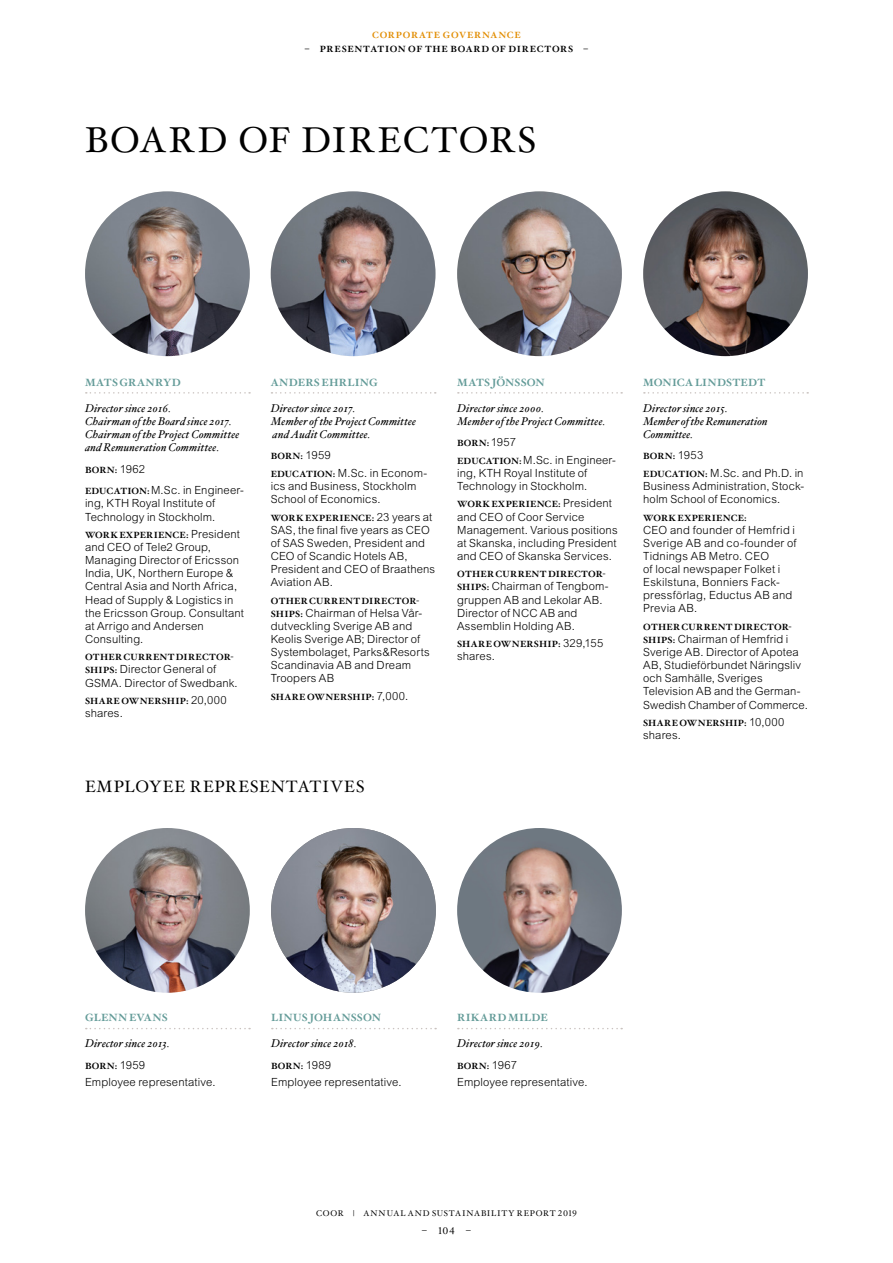
<style>
.page{position:relative;width:893px;height:1263px;background:#fff}
.page>*{position:absolute;margin:0;border:0;box-sizing:border-box;transform-origin:0 0}
.Rubrik_1{font:36px "Hoefler Txt";letter-spacing:.045em;color:#000}
.Faktaruta_rubrik{font:16.5px "Hoefler Txt";letter-spacing:.05em;color:#000}
.Styrelsebröd{font:300 11.25px/13.2px "Arial MT Std";letter-spacing:.015em;color:#000}
.Styrelsefunktion{font:italic 11.25px/13.2px "Hoefler Txt";letter-spacing:.015em;color:#000}
.Styrelsenamn{font:700 10.5px "Hoefler Txt";letter-spacing:.025em;color:#639b98}
.Styrelsenamn-2{font:700 10.5px "Hoefler Txt";letter-spacing:.045em;color:#639b98}
.Styrelsenamn-3{font:700 10.5px "Hoefler Txt";letter-spacing:.005em;color:#639b98}
.t1{font:9.75px "Hoefler Txt";color:#000}
.Styrelsebröd-2{font:700 9px "Hoefler Txt";letter-spacing:.025em;color:#000}
.Översikt_-_Avsnitt{font:700 9px "Hoefler Txt";letter-spacing:.085em;color:#000}
.Översikt_-_Avsnitt-2{font:700 9px "Hoefler Txt";letter-spacing:.08em;color:#e28e04}
.Styrelsefunktion-2{font:700 9px "Hoefler Txt";color:#000}
.t2{font:8.25px "Hoefler Txt";letter-spacing:.085em;color:#000}
.s1{font-family:"Arial MT Std";font-weight:300;font-size:11.25px}
.s2{font-family:"Hoefler Txt";font-weight:700;font-size:9px}
</style>
<div class="page">
<img style="left:457px;top:828px;width:165px;height:165px;border-radius:82px">
<svg style="left:458px;top:1028px;width:164px;height:1px"></svg>
<img style="left:271px;top:191px;width:164px;height:165px;border-radius:82px">
<svg style="left:271px;top:392px;width:165px;height:2px"></svg>
<img style="left:457px;top:191px;width:165px;height:165px;border-radius:82px">
<img style="left:643px;top:191px;width:165px;height:165px;border-radius:82px">
<img style="left:85px;top:191px;width:165px;height:165px;border-radius:82px">
<svg style="left:86px;top:392px;width:164px;height:2px"></svg>
<svg style="left:458px;top:392px;width:164px;height:2px"></svg>
<svg style="left:644px;top:392px;width:164px;height:2px"></svg>
<img style="left:85px;top:828px;width:165px;height:165px;border-radius:82px">
<svg style="left:86px;top:1028px;width:164px;height:1px"></svg>
<img style="left:271px;top:828px;width:165px;height:165px;border-radius:82px">
<svg style="left:272px;top:1028px;width:164px;height:1px"></svg>
<p class="Översikt_-_Avsnitt-2" style="left:372px;top:28px;width:150px">CORPORATE GOVERNANCE</p>
<p class="Översikt_-_Avsnitt" style="left:304px;top:42px;width:286px">– PRESENTATION OF THE BOARD OF DIRECTORS –</p>
<p class="Rubrik_1" style="left:85px;top:114px;width:453px">BOARD OF DIRECTORS</p>
<p class="Styrelsenamn-2" style="left:85px;top:374px;width:97px">MATS GRANRYD</p>
<p class="Styrelsefunktion" style="left:85px;top:401px;width:156px">Director since 2016.<br>Chairman of the Board since 2017.<br>Chairman of the Project Committee and Remuneration Committee.</p>
<p class="Styrelsefunktion-2" style="left:85px;top:463px;width:62px">BORN: <span class="s1">1962</span></p>
<p class="Styrelsebröd" style="left:85px;top:484px;width:160px"><span class="s2">EDUCATION:</span> M.Sc. in Engineer&shy;ing, KTH Royal Institute of<br>Technology in Stockholm.</p>
<p class="Styrelsebröd-2" style="left:85px;top:528px;width:156px">WORK EXPERIENCE: <span class="s1">President</span></p>
<p class="Styrelsebröd" style="left:85px;top:540px;width:160px">and CEO of Tele2 Group,<br>Managing Director of Ericsson<br>India, UK, Northern Europe &amp;<br>Central Asia and North Africa,<br>Head of Supply &amp; Logistics in the Ericsson Group. Consultant at Arrigo and Andersen<br>Consulting.</p>
<p class="Styrelsebröd-2" style="left:85px;top:650px;width:150px">OTHER CURRENT DIRECTOR-</p>
<p class="Styrelsebröd" style="left:85px;top:663px;width:154px"><span class="s2">SHIPS:</span> Director General of<br>GSMA. Director of Swedbank.</p>
<p class="Styrelsebröd-2" style="left:85px;top:694px;width:143px">SHARE OWNERSHIP: <span class="s1">20,000</span></p>
<p class="Styrelsebröd" style="left:85px;top:706px;width:39px">shares.</p>
<p class="Styrelsenamn" style="left:271px;top:374px;width:109px">ANDERS EHRLING</p>
<p class="Styrelsefunktion" style="left:271px;top:401px;width:147px">Director since 2017.<br>Member of the Project Committee and Audit Committee.</p>
<p class="Styrelsebröd-2" style="left:271px;top:450px;width:61px">BORN: <span class="s1">1959</span></p>
<p class="Styrelsebröd" style="left:271px;top:466px;width:158px"><span class="s2">EDUCATION:</span> M.Sc. in Econom&shy;ics and Business, Stockholm<br>School of Economics.</p>
<p class="Styrelsebröd-2" style="left:271px;top:511px;width:163px">WORK EXPERIENCE: <span class="s1">23 years at</span></p>
<p class="Styrelsebröd" style="left:271px;top:523px;width:166px">SAS, the final five years as CEO of SAS Sweden, President and<br>CEO of Scandic Hotels AB,<br>President and CEO of Braathens<br>Aviation AB.</p>
<p class="Styrelsebröd-2" style="left:271px;top:594px;width:150px">OTHER CURRENT DIRECTOR-</p>
<p class="Styrelsebröd" style="left:271px;top:606px;width:161px"><span class="s2">SHIPS:</span> Chairman of Helsa Vår&shy;dutveckling Sverige AB and<br>Keolis Sverige AB; Director of<br>Systembolaget, Parks&amp;Resorts<br>Scandinavia AB and Dream<br>Troopers AB</p>
<p class="Styrelsebröd-2" style="left:271px;top:690px;width:139px">SHARE OWNERSHIP: <span class="s1">7,000.</span></p>
<p class="Styrelsenamn-3" style="left:457px;top:374px;width:89px">MATS JÖNSSON</p>
<p class="Styrelsefunktion" style="left:457px;top:401px;width:150px">Director since 2000.<br>Member of the Project Committee.</p>
<p class="Styrelsebröd-2" style="left:457px;top:436px;width:60px">BORN: <span class="s1">1957</span></p>
<p class="Styrelsebröd" style="left:457px;top:453px;width:160px"><span class="s2">EDUCATION:</span> M.Sc. in Engineer&shy;ing, KTH Royal Institute of<br>Technology in Stockholm.</p>
<p class="Styrelsebröd-2" style="left:457px;top:497px;width:156px">WORK EXPERIENCE: <span class="s1">President</span></p>
<p class="Styrelsebröd" style="left:457px;top:510px;width:162px">and CEO of Coor Service<br>Management. Various positions at Skanska, including President and CEO of Skanska Services.</p>
<p class="Styrelsebröd-2" style="left:457px;top:567px;width:150px">OTHER CURRENT DIRECTOR-</p>
<p class="Styrelsebröd" style="left:457px;top:580px;width:153px"><span class="s2">SHIPS:</span> Chairman of Tengbom&shy;gruppen AB and Lekolar AB.<br>Director of NCC AB and<br>Assemblin Holding AB.</p>
<p class="Styrelsebröd-2" style="left:457px;top:637px;width:148px">SHARE OWNERSHIP: <span class="s1">329,155</span></p>
<p class="Styrelsebröd" style="left:457px;top:650px;width:39px">shares.</p>
<p class="Faktaruta_rubrik" style="left:85px;top:774px;width:281px">EMPLOYEE REPRESENTATIVES</p>
<p class="Styrelsenamn" style="left:643px;top:374px;width:124px">MONICA LINDSTEDT</p>
<p class="Styrelsefunktion" style="left:643px;top:401px;width:126px">Director since 2015.<br>Member of the Remuneration<br>Committee.</p>
<p class="Styrelsebröd-2" style="left:643px;top:450px;width:62px">BORN: <span class="s1">1953</span></p>
<p class="Styrelsebröd" style="left:643px;top:466px;width:163px;text-align:justify"><span class="s2">EDUCATION:</span> M.Sc. and Ph.D. in Business Administration, Stock&shy;holm School of Economics.</p>
<p class="Styrelsebröd-2" style="left:643px;top:511px;width:105px">WORK EXPERIENCE:</p>
<p class="Styrelsebröd" style="left:643px;top:523px;width:155px">CEO and founder of Hemfrid i<br>Sverige AB and co-founder of<br>Tidnings AB Metro. CEO<br>of local newspaper Folket i<br>Eskilstuna, Bonniers Fack&shy;pressförlag, Eductus AB and<br>Previa AB.</p>
<p class="Styrelsebröd-2" style="left:643px;top:620px;width:150px">OTHER CURRENT DIRECTOR-</p>
<p class="Styrelsebröd" style="left:643px;top:632px;width:166px"><span class="s2">SHIPS:</span> Chairman of Hemfrid i<br>Sverige AB. Director of Apotea<br>AB, Studieförbundet Näringsliv och Samhälle, Sveriges<br>Television AB and the German-<br>Swedish Chamber of Commerce.</p>
<p class="Styrelsebröd-2" style="left:643px;top:716px;width:143px">SHARE OWNERSHIP: <span class="s1">10,000</span></p>
<p class="Styrelsebröd" style="left:643px;top:728px;width:39px">shares.</p>
<p class="Styrelsenamn" style="left:85px;top:1010px;width:84px">GLENN EVANS</p>
<p class="Styrelsefunktion" style="left:85px;top:1037px;width:86px">Director since 2013.</p>
<p class="Styrelsebröd-2" style="left:85px;top:1059px;width:61px">BORN: <span class="s1">1959</span></p>
<p class="Styrelsebröd" style="left:85px;top:1076px;width:132px">Employee representative.</p>
<p class="Styrelsenamn" style="left:271px;top:1010px;width:111px">LINUS JOHANSSON</p>
<p class="Styrelsefunktion" style="left:271px;top:1037px;width:87px">Director since 2018.</p>
<p class="Styrelsebröd-2" style="left:271px;top:1059px;width:62px">BORN: <span class="s1">1989</span></p>
<p class="Styrelsebröd" style="left:271px;top:1076px;width:132px">Employee representative.</p>
<p class="Styrelsenamn" style="left:457px;top:1010px;width:92px">RIKARD MILDE</p>
<p class="Styrelsefunktion" style="left:457px;top:1037px;width:87px">Director since 2019.</p>
<p class="Styrelsebröd-2" style="left:457px;top:1059px;width:61px">BORN: <span class="s1">1967</span></p>
<p class="Styrelsebröd" style="left:457px;top:1076px;width:132px">Employee representative.</p>
<p class="t2" style="left:316px;top:1207px;width:262px">COOR | ANNUAL AND SUSTAINABILITY REPORT 2019</p>
<p class="t1" style="left:422px;top:1223px;width:51px">– 104 –</p>
</div>
